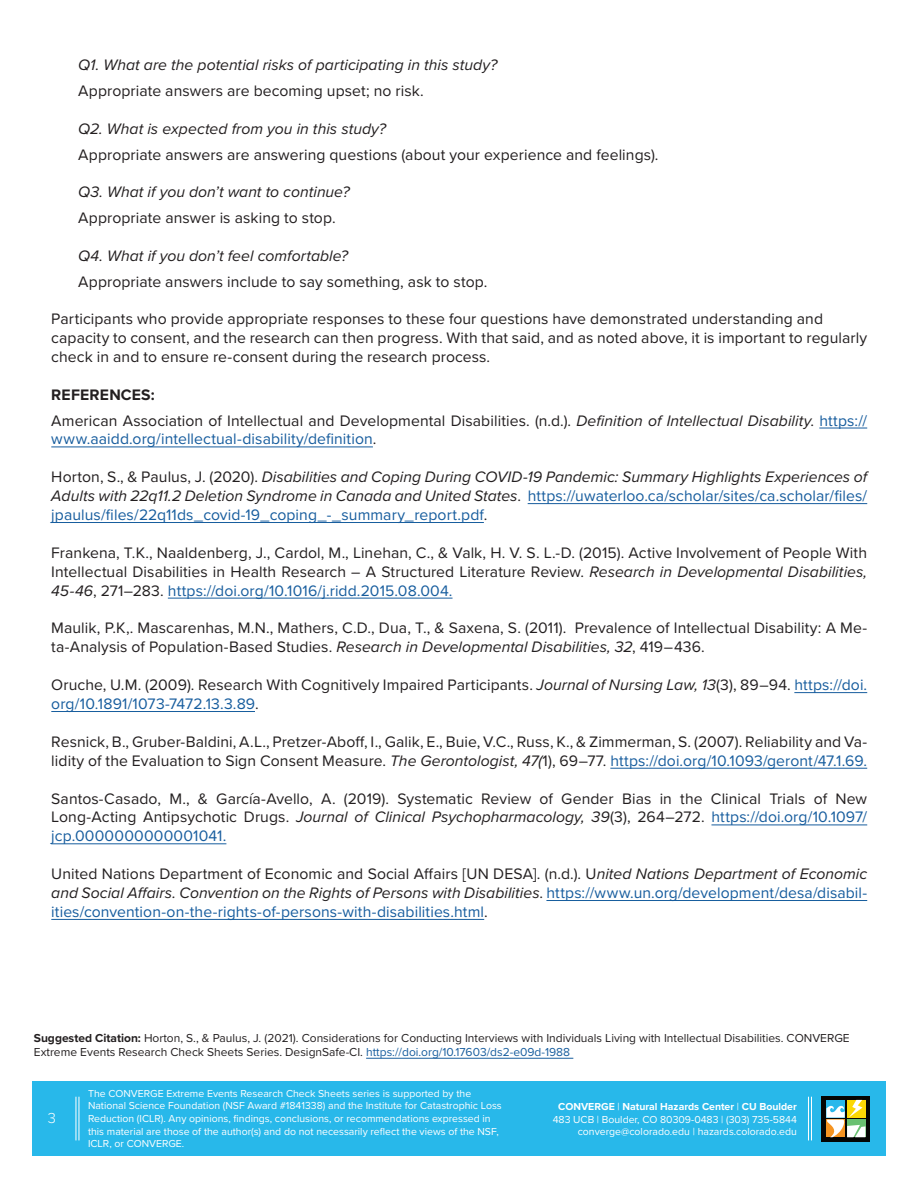
<style>
.page{position:relative;width:918px;height:1188px;background:#fff}
.page>*{position:absolute;margin:0;border:0;box-sizing:border-box;transform-origin:0 0}
.t1{font:15.75px/18.9px "Proxima Nova";letter-spacing:.005em;color:#231f20}
.t2{font:italic 15.75px/18.9px "Proxima Nova";color:#231f20;text-align:justify}
.t3{font:15.75px/18.9px "Proxima Nova";letter-spacing:.005em;color:#175d9e;text-align:justify}
.t4{font:300 15px "Proxima Nova";color:#fff}
.t5{font:12px/14.4px "Proxima Nova";color:#231f20}
.t6{font:10.5px/12.6px "Proxima Nova";color:#fff;text-align:right}
.s1{font-weight:700}
.s2{font-style:italic}
.s3{color:#175d9e}
.s4{color:#231f20}
.s5{font-style:normal}
.s6{font-style:normal;color:#175d9e}
.s7{font-style:italic;color:#231f20}
</style>
<div class="page">
<div style="left:32px;top:1081px;width:854px;height:75px;background:#28b8ea"></div>
<div style="left:822px;top:1096px;width:48px;height:46px;background:#040503"></div>
<svg style="left:826px;top:1100px;width:39px;height:37px"></svg>
<hr style="left:79px;top:1097px;width:1px;height:43px;background:#fff">
<hr style="left:76px;top:1097px;width:1px;height:43px;background:#fff">
<hr style="left:811px;top:1097px;width:1px;height:43px;background:#fff">
<hr style="left:808px;top:1097px;width:1px;height:43px;background:#fff">
<hr style="left:366px;top:1058px;width:207px;height:1px;background:#175d9e">
<hr style="left:819px;top:428px;width:48px;height:1px;background:#175d9e">
<hr style="left:51px;top:446px;width:322px;height:1px;background:#175d9e">
<hr style="left:528px;top:503px;width:339px;height:1px;background:#175d9e">
<hr style="left:51px;top:522px;width:433px;height:1px;background:#175d9e">
<hr style="left:168px;top:598px;width:285px;height:1px;background:#175d9e">
<hr style="left:794px;top:692px;width:73px;height:1px;background:#175d9e">
<hr style="left:51px;top:711px;width:204px;height:1px;background:#175d9e">
<hr style="left:610px;top:768px;width:257px;height:1px;background:#175d9e">
<hr style="left:711px;top:824px;width:156px;height:1px;background:#175d9e">
<hr style="left:51px;top:843px;width:175px;height:1px;background:#175d9e">
<hr style="left:546px;top:900px;width:321px;height:1px;background:#175d9e">
<hr style="left:51px;top:919px;width:433px;height:1px;background:#175d9e">
<p class="t2" style="left:78px;top:55px;width:420px">Q1. What are the potential risks of participating in this study?</p>
<p class="t1" style="left:78px;top:81px;width:347px">Appropriate answers are becoming upset; no risk.</p>
<p class="t2" style="left:78px;top:119px;width:309px">Q2. What is expected from you in this study?</p>
<p class="t1" style="left:78px;top:144px;width:582px">Appropriate answers are answering questions (about your experience and feelings).</p>
<p class="t2" style="left:78px;top:182px;width:273px">Q3. What if you don’t want to continue?</p>
<p class="t1" style="left:78px;top:208px;width:259px">Appropriate answer is asking to stop.</p>
<p class="t2" style="left:78px;top:245px;width:271px">Q4. What if you don’t feel comfortable?</p>
<p class="t1" style="left:78px;top:271px;width:411px">Appropriate answers include to say something, ask to stop.</p>
<p class="t1" style="left:51px;top:309px;width:817px">Participants who provide appropriate responses to these four questions have demonstrated understanding and capacity to consent, and the research can then progress. With that said, and as noted above, it is important to regularly check in and to ensure re-consent during the research process.</p>
<p class="t1" style="left:51px;top:381px;width:817px;line-height:25.7px"><span class="s1">REFERENCES:<br></span>American Association of Intellectual and Developmental Disabilities. (n.d.). <span class="s2">Definition of Intellectual Disability</span>. <span class="s3">https://</span></p>
<p class="t3" style="left:51px;top:429px;width:327px">www.aaidd.org/intellectual-disability/definition<span class="s4">.</span></p>
<p class="t2" style="left:51px;top:467px;width:818px"><span class="s5">Horton, S., &amp; Paulus, J. (2020).</span> Disabilities and Coping During COVID-19 Pandemic: Summary Highlights Experiences of Adults with 22q11.2 Deletion Syndrome in Canada and United States<span class="s5">.</span> <span class="s6">https://uwaterloo.ca/scholar/sites/ca.scholar/files/ jpaulus/files/22q11ds_covid-19_coping_-_summary_report.pdf</span><span class="s5">.</span></p>
<p class="t1" style="left:51px;top:542px;width:817px;text-align:justify">Frankena, T.K., Naaldenberg, J., Cardol, M., Linehan, C., &amp; Valk, H. V. S. L.-D. (2015). Active Involvement of People With Intellectual Disabilities in Health Research – A Structured Literature Review. <span class="s2">Research in Developmental Disabilities, 45-46</span>, 271–283. <span class="s3">https://doi.org/10.1016/j.ridd.2015.08.004.</span></p>
<p class="t1" style="left:51px;top:618px;width:817px">Maulik, P.K,. Mascarenhas, M.N., Mathers, C.D., Dua, T., &amp; Saxena, S. (2011). Prevalence of Intellectual Disability: A Me&shy;ta-Analysis of Population-Based Studies. <span class="s2">Research in Developmental Disabilities, 32</span>, 419–436.</p>
<p class="t1" style="left:51px;top:675px;width:817px">Oruche, U.M. (2009). Research With Cognitively Impaired Participants. <span class="s2">Journal of Nursing Law, 13</span>(3), 89–94. <span class="s3">https://doi. org/10.1891/1073-7472.13.3.89</span>.</p>
<p class="t1" style="left:51px;top:731px;width:817px">Resnick, B., Gruber-Baldini, A.L., Pretzer-Aboff, I., Galik, E., Buie, V.C., Russ, K., &amp; Zimmerman, S. (2007). Reliability and Va&shy;lidity of the Evaluation to Sign Consent Measure. <span class="s2">The Gerontologist, 47(</span>1), 69–77. <span class="s3">https://doi.org/10.1093/geront/47.1.69.</span></p>
<p class="t1" style="left:51px;top:788px;width:817px;text-align:justify">Santos-Casado, M., &amp; García-Avello, A. (2019). Systematic Review of Gender Bias in the Clinical Trials of New Long-Acting Antipsychotic Drugs. <span class="s2">Journal of Clinical Psychopharmacology, 39</span>(3), 264–272. <span class="s3">https://doi.org/10.1097/ jcp.0000000000001041.</span></p>
<p class="t3" style="left:51px;top:864px;width:817px"><span class="s4">United Nations Department of Economic and Social Affairs [UN DESA]. (n.d.). U</span><span class="s7">nited Nations Department of Economic and Social Affairs. Convention on the Rights of Persons with Disabilities</span><span class="s4">.</span> https://www.un.org/development/desa/disabil&shy;ities/convention-on-the-rights-of-persons-with-disabilities.html<span class="s4">.</span></p>
<p class="t5" style="left:34px;top:1030px;width:817px"><span class="s1">Suggested Citation:</span> Horton, S., &amp; Paulus, J. (2021). Considerations for Conducting Interviews with Individuals Living with Intellectual Disabilities. CONVERGE<br>Extreme Events Research Check Sheets Series. DesignSafe-CI. <span class="s3">https://doi.org/10.17603/ds2-e09d-1988</span></p>
<p class="t4" style="left:48px;top:1107px;width:10px">3</p>
<p class="t6" style="left:88px;top:1087px;width:415px;text-align:left">The CONVERGE Extreme Events Research Check Sheets series is supported by the National Science Foundation (NSF Award #1841338) and the Institute for Catastrophic Loss Reduction (ICLR). Any opinions, findings, conclusions, or recommendations expressed in this material are those of the author(s) and do not necessarily reflect the views of the NSF, ICLR, or CONVERGE.</p>
<p class="t6" style="left:553px;top:1100px;width:246px"><span class="s1">CONVERGE</span> | <span class="s1">Natural Hazards Center</span> | <span class="s1">CU Boulder<br></span>483 UCB | Boulder, CO 80309-0483 | (303) 735-5844 converge@colorado.edu | hazards.colorado.edu</p>
</div>
